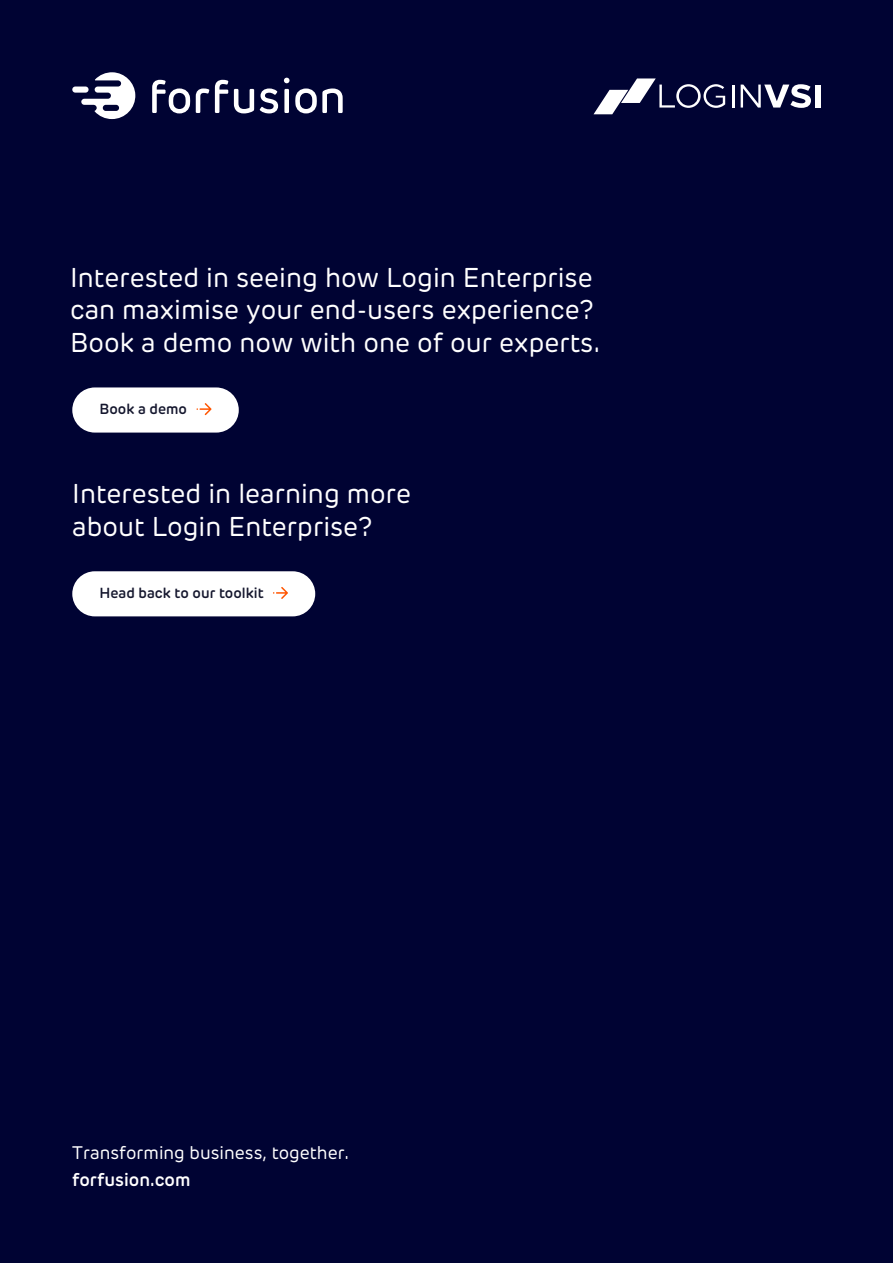
<style>
.page{position:relative;width:893px;height:1263px;background:#000333}
.page>*{position:absolute;margin:0;border:0;box-sizing:border-box;transform-origin:0 0}
.t1{font:26.85px/32.2px "Rubrik Edge New";color:#fff}
.t2{font:18px "Rubrik Edge New";color:#fff}
.t3{font:600 18px "Rubrik Edge New";color:#fff}
.t4{font:600 14.4px "Rubrik Edge New";color:#15172e}
</style>
<div class="page">
<div style="left:72px;top:87px;width:17px;height:6px;background:#fff;border-radius:3px"></div>
<svg style="left:81px;top:72px;width:55px;height:47px"></svg>
<svg style="left:196px;top:88px;width:13px;height:25px"></svg>
<svg style="left:260px;top:88px;width:18px;height:25px"></svg>
<svg style="left:215px;top:80px;width:13px;height:33px"></svg>
<svg style="left:152px;top:80px;width:38px;height:33px"></svg>
<svg style="left:234px;top:89px;width:20px;height:24px"></svg>
<svg style="left:284px;top:78px;width:59px;height:35px"></svg>
<hr style="left:732px;top:85px;width:2px;height:23px;background:#fff">
<svg style="left:593px;top:78px;width:132px;height:36px"></svg>
<svg style="left:741px;top:84px;width:70px;height:24px"></svg>
<div style="left:815px;top:85px;width:5px;height:23px;background:#fff"></div>
<div style="left:72px;top:387px;width:167px;height:46px;background:#fff;border-radius:23px"></div>
<svg style="left:196px;top:403px;width:16px;height:12px"></svg>
<div style="left:72px;top:571px;width:243px;height:45px;background:#fff;border-radius:23px"></div>
<svg style="left:273px;top:587px;width:15px;height:12px"></svg>
<p class="t1" style="left:70px;top:262px;width:532px">Interested in seeing how Login Enterprise can maximise your end-users experience?<br>Book a demo now with one of our experts.</p>
<p class="t4" style="left:100px;top:400px;width:89px">Book a demo</p>
<p class="t1" style="left:72px;top:478px;width:340px">Interested in learning more about Login Enterprise?</p>
<p class="t4" style="left:100px;top:584px;width:166px">Head back to our toolkit</p>
<p class="t2" style="left:72px;top:1141px;width:278px">Transforming business, together.</p>
<p class="t3" style="left:72px;top:1168px;width:120px">forfusion.com</p>
</div>
